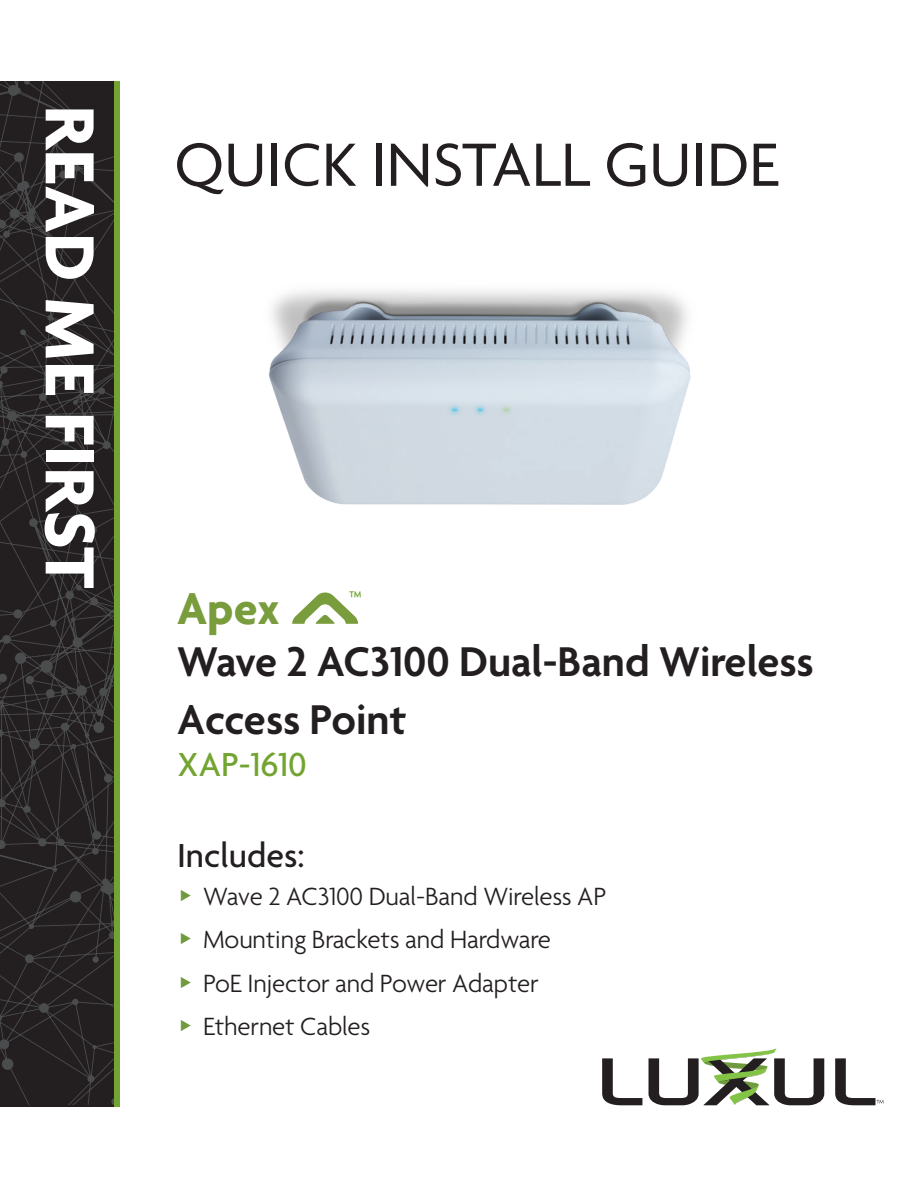
<style>
.page{position:relative;width:918px;height:1188px;background:#fff}
.page>*{position:absolute;margin:0;border:0;box-sizing:border-box;transform-origin:0 0}
.t1{font:700 75px "Agenda";color:#fff}
.Cover-Title{font:66px "Agenda";color:#231f20}
.Cover-Model{font:700 48px "Agenda";color:#799c3d}
.Cover-Model-2{font:600 45px/58.5px "Agenda";color:#231f20}
.Cover-Sub_Title{font:500 36px "Agenda";color:#231f20}
.Cover-Sub_Title-2{font:500 36px "Agenda";color:#73a432}
.t2{font:32.4px "Agenda";color:#73a432}
.t3{font:300 27px "Agenda";letter-spacing:-.005em;color:#231f20}
</style>
<div class="page">
<svg style="left:602px;top:1048px;width:282px;height:57px"></svg>
<div style="left:114px;top:81px;width:5px;height:1026px;background:#73a432"></div>
<svg style="left:0;top:81px;width:113px;height:1023px;background:#282526"></svg>
<img style="left:269px;top:290px;width:422px;height:215px">
<svg style="left:292px;top:592px;width:66px;height:32px"></svg>
<h1 class="t1" style="left:116px;top:105px;width:485px;rotate:90deg">READ ME FIRST</h1>
<p class="Cover-Title" style="left:174px;top:129px;width:606px">QUICK INSTALL GUIDE</p>
<p class="t2" style="left:349px;top:584px;width:15px">™</p>
<p class="Cover-Model" style="left:177px;top:579px;width:104px">Apex</p>
<p class="Cover-Model-2" style="left:177px;top:635px;width:638px">Wave 2 AC3100 Dual-Band Wireless<br>Access Point</p>
<p class="Cover-Sub_Title-2" style="left:177px;top:745px;width:131px">XAP-1610</p>
<p class="Cover-Sub_Title" style="left:177px;top:836px;width:129px">Includes:</p>
<p class="t3" style="left:203px;top:882px;width:405px">Wave 2 AC3100 Dual-Band Wireless AP</p>
<p class="t3" style="left:203px;top:925px;width:350px">Mounting Brackets and Hardware</p>
<p class="t3" style="left:203px;top:968px;width:337px">PoE Injector and Power Adapter</p>
<p class="t3" style="left:203px;top:1012px;width:169px">Ethernet Cables</p>
</div>
